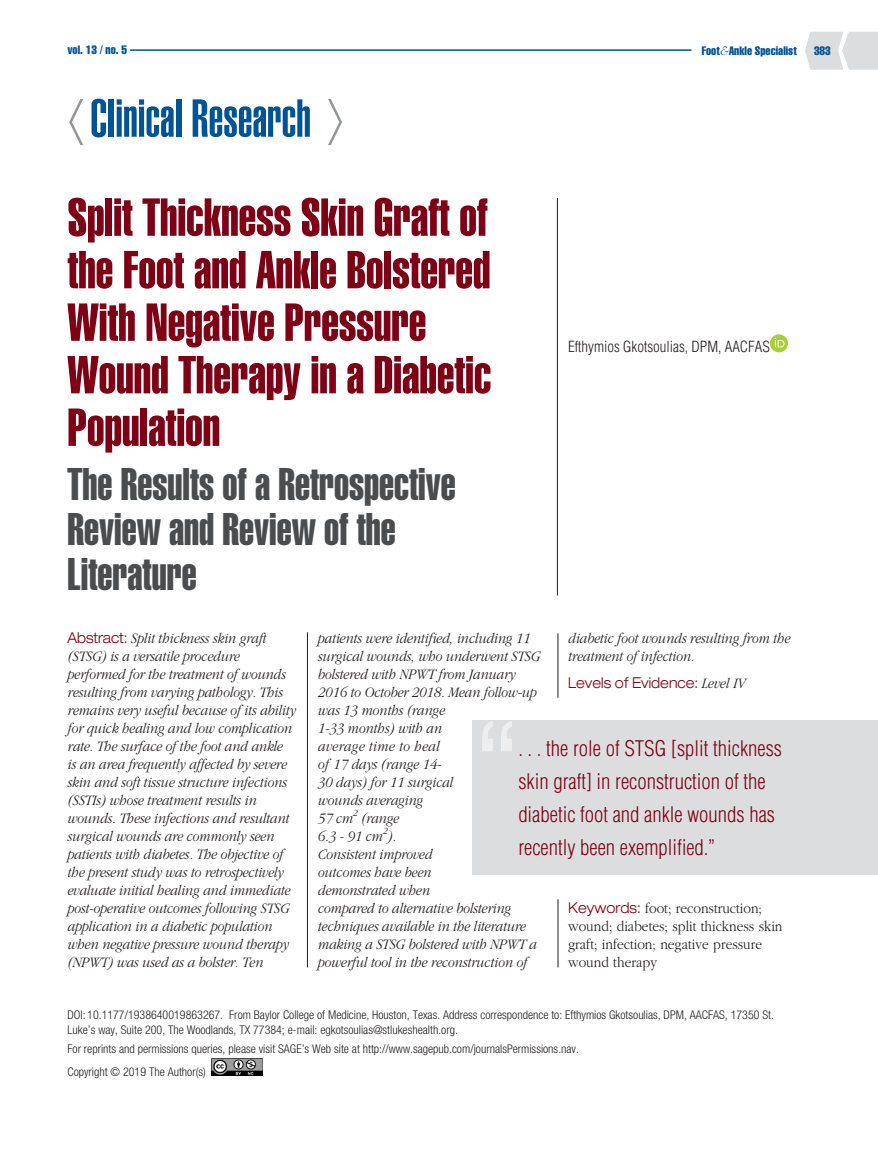
<style>
.page{position:relative;width:878px;height:1175px;background:#fff}
.page>*{position:absolute;margin:0;border:0;box-sizing:border-box;transform-origin:0 0}
.t1{font:52.5px/52.5px "Helvetica LT Std Extra Comp";color:#7d0216}
.t2{font:52.5px "Helvetica LT Std Ultra Comp";color:#005495}
.t3{font:45px/45px "Helvetica LT Std Extra Comp";color:#4b4c4d}
.t4{font:300 condensed 21px/33px "Helvetica LT Std";color:#7d0216}
.t5{font:italic 300 15px/18px "ITC Garamond Std";letter-spacing:-.01em;color:#231f20;scale:.9 1}
.t6{font:300 15px/18px "ITC Garamond Std";color:#231f20;scale:.9 1}
.t7{font:300 condensed 15px "Helvetica LT Std";color:#231f20}
.t8{font:300 expanded 15px "Helvetica Neue LT Std";color:#7d0216;scale:.9 1}
.t9{font:300 condensed 12px/15px "Helvetica Neue LT Std";color:#231f20}
.t10{font:12px "Helvetica LT Std Comp";color:#005495}
.t11{font:italic 300 9.75px "ITC Garamond Std";color:#231f20;scale:.9 1}
.s1{font-family:"ITC Garamond Std";font-weight:300;font-style:italic;font-size:13.5px}
.s2{color:#939598}
.s3{font-family:"Helvetica Neue LT Std";font-style:normal;font-stretch:expanded;color:#7d0216}
.s4{font-family:"ITC Garamond Std";font-style:italic;font-stretch:normal;color:#231f20}
.s5{font-family:"Helvetica Neue LT Std";font-stretch:expanded;color:#7d0216}
</style>
<div class="page">
<hr style="left:130px;top:49px;width:561px;height:2px;background:#005495">
<svg style="left:805px;top:32px;width:73px;height:38px;background:#dfe0e2"></svg>
<hr style="left:307px;top:632px;width:1px;height:335px;background:#231f20">
<img style="left:212px;top:1058px;width:51px;height:18px">
<svg style="left:770px;top:334px;width:18px;height:18px"></svg>
<svg style="left:774px;top:337px;width:10px;height:10px"></svg>
<hr style="left:557px;top:198px;width:1px;height:397px;background:#231f20">
<div style="left:472px;top:720px;width:406px;height:154px;background:#dcdddf"></div>
<hr style="left:557px;top:899px;width:1px;height:68px;background:#231f20">
<hr style="left:557px;top:633px;width:1px;height:64px;background:#231f20">
<p class="t10" style="left:68px;top:42px;width:61px">vol. 13 / no. 5</p>
<p class="t10" style="left:701px;top:43px;width:97px">Foot <span class="s1">&amp;</span> Ankle Specialist</p>
<p class="t10" style="left:814px;top:43px;width:18px">383</p>
<h1 class="t2" style="left:68px;top:88px;width:278px"><span class="s2">〈</span>Clinical Research <span class="s2">〉</span></h1>
<h1 class="t1" style="left:68px;top:191px;width:425px">Split Thickness Skin Graft of the Foot and Ankle Bolstered<br>With Negative Pressure<br>Wound Therapy in a Diabetic<br>Population</h1>
<h2 class="t3" style="left:68px;top:461px;width:390px">The Results of a Retrospective<br>Review and Review of the<br>Literature</h2>
<p class="t7" style="left:568px;top:337px;width:203px">Efthymios Gkotsoulias, DPM, AACFAS</p>
<p class="t5" style="left:68px;top:629px;width:255px"><span class="s3">Abstract:</span> Split thickness skin graft (STSG) is a versatile procedure performed for the treatment of wounds resulting from varying pathology. This remains very useful because of its ability for quick healing and low complication rate. The surface of the foot and ankle<br>is an area frequently affected by severe skin and soft tissue structure infections (SSTIs) whose treatment results in wounds. These infections and resultant surgical wounds are commonly seen patients with diabetes. The objective of the present study was to retrospectively evaluate initial healing and immediate post-operative outcomes following STSG application in a diabetic population when negative pressure wound therapy (NPWT) was used as a bolster. Ten</p>
<p class="t5" style="left:318px;top:629px;width:248px">patients were identified, including 11 surgical wounds, who underwent STSG bolstered with NPWT from January<br>2016 to October 2018. Mean follow-up was 13 months (range<br>1-33 months) with an<br>average time to heal<br>of 17 days (range 14-<br>30 days) for 11 surgical<br>wounds averaging<br>57 cm</p>
<p class="t5" style="left:568px;top:629px;width:248px">diabetic foot wounds resulting from the treatment of infection.</p>
<p class="t8" style="left:568px;top:673px;width:199px">Levels of Evidence: <span class="s4">Level IV</span></p>
<h3 class="t4" style="left:518px;top:732px;width:265px">. . . the role of STSG [split thickness skin graft] in reconstruction of the diabetic foot and ankle wounds has recently been exemplified.”</h3>
<p class="t11" style="left:353px;top:807px;width:7px">2</p>
<p class="t5" style="left:318px;top:809px;width:92px;text-align:right">(range<br>6.3 - 91 cm ).</p>
<p class="t11" style="left:383px;top:825px;width:7px">2</p>
<p class="t5" style="left:318px;top:845px;width:245px">Consistent improved<br>outcomes have been<br>demonstrated when<br>compared to alternative bolstering techniques available in the literature making a STSG bolstered with NPWT a powerful tool in the reconstruction of</p>
<p class="t6" style="left:568px;top:899px;width:239px"><span class="s5">Keywords:</span> foot; reconstruction; wound; diabetes; split thickness skin graft; infection; negative pressure wound therapy</p>
<p class="t9" style="left:68px;top:1007px;width:708px">DOI:10.1177/1938640019863267. From Baylor College of Medicine, Houston, Texas. Address correspondence to: Efthymios Gkotsoulias, DPM, AACFAS, 17350 St.<br>Luke’s way, Suite 200, The Woodlands, TX 77384; e-mail: egkotsoulias@stlukeshealth.org.</p>
<p class="t9" style="left:68px;top:1037px;width:513px;line-height:22.5px">For reprints and permissions queries, please visit SAGE’s Web site at http://www.sagepub.com/journalsPermissions.nav.<br>Copyright © 2019 The Author(s)</p>
</div>
